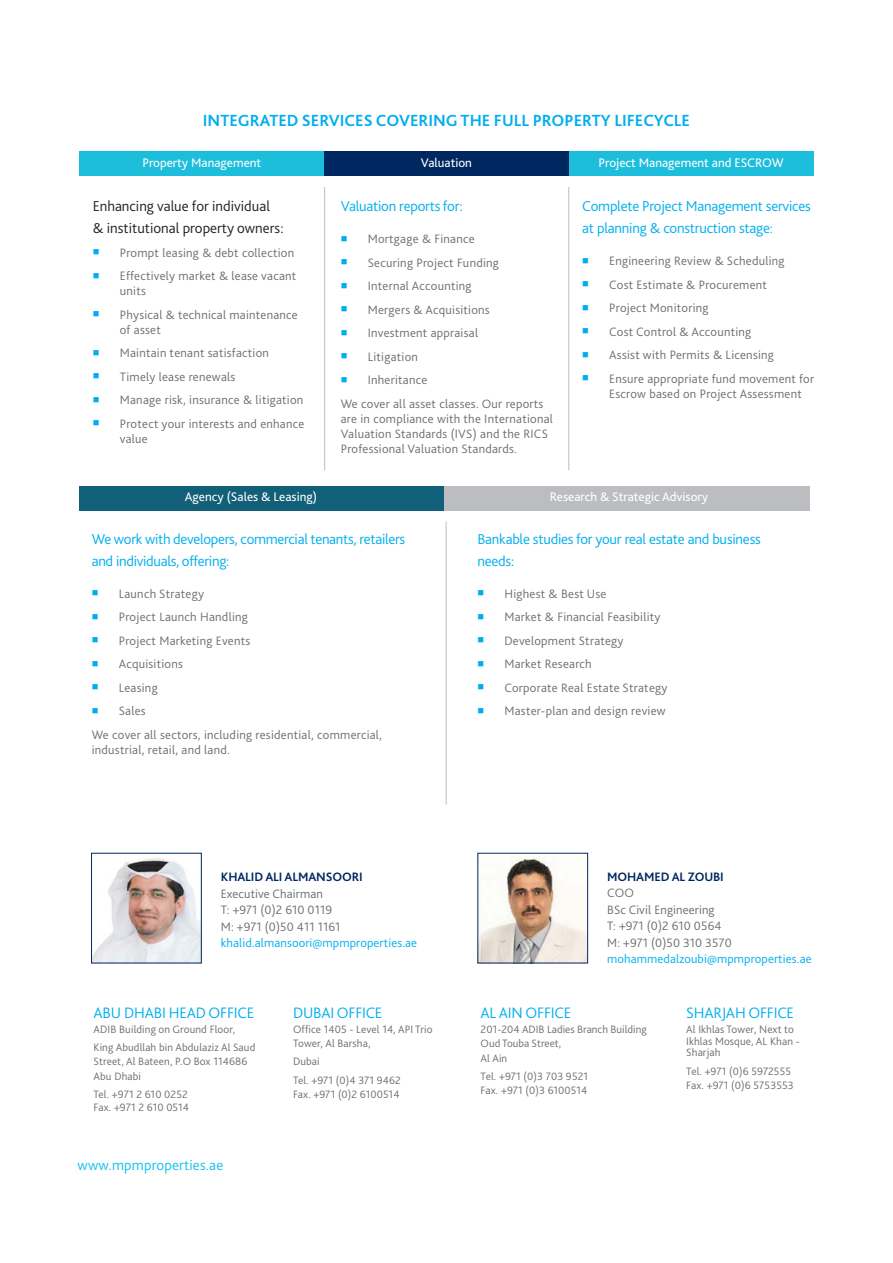
<style>
.page{position:relative;width:893px;height:1263px;background:#fff}
.page>*{position:absolute;margin:0;border:0;box-sizing:border-box;transform-origin:0 0}
.t1{font:700 16.95px "Bliss 2";color:#00aeef}
.t2{font:300 15.75px "Bliss 2";letter-spacing:-.015em;color:#00aeef}
.t3{font:300 15px/21.8px "Bliss 2";letter-spacing:-.015em;color:#00aeef}
.t4{font:300 15px/21.8px "Bliss 2";color:#231f20}
.t5{font:300 15px "Bliss 2";letter-spacing:.01em;color:#15c0f2}
.t6{font:13.05px "Bliss 2";color:#fff}
.t7{font:300 12.75px/16.5px "Bliss 2";letter-spacing:.02em;color:#6c6d70}
.t8{font:300 11.25px/14.5px "Bliss 2";letter-spacing:.01em;color:#6c6d70}
.s1{font-weight:700;color:#002860}
.s2{color:#00aeef}
</style>
<div class="page">
<div style="left:79px;top:151px;width:245px;height:25px;background:#1cbedc"></div>
<div style="left:324px;top:151px;width:245px;height:25px;background:#002860"></div>
<div style="left:569px;top:151px;width:244px;height:25px;background:#1cbedc"></div>
<div style="left:79px;top:486px;width:366px;height:24px;background:#115f78"></div>
<div style="left:445px;top:486px;width:365px;height:24px;background:#bcbdc0"></div>
<hr style="left:324px;top:187px;width:1px;height:283px;background:#bcbdc0">
<hr style="left:446px;top:521px;width:1px;height:283px;background:#bcbdc0">
<hr style="left:568px;top:187px;width:1px;height:283px;background:#bcbdc0">
<img style="left:479px;top:857px;width:107px;height:104px">
<img style="left:93px;top:858px;width:107px;height:103px">
<div style="left:91px;top:853px;width:111px;height:110px;border:1px solid #002860"></div>
<p class="t1" style="left:203px;top:110px;width:489px">INTEGRATED SERVICES COVERING THE FULL PROPERTY LIFECYCLE</p>
<p class="t6" style="left:142px;top:155px;width:120px">Property Management</p>
<p class="t6" style="left:598px;top:155px;width:187px">Project Management and ESCROW</p>
<p class="t6" style="left:421px;top:155px;width:53px">Valuation</p>
<p class="t4" style="left:93px;top:195px;width:192px">Enhancing value for individual &amp; institutional property owners:</p>
<p class="t7" style="left:120px;top:244px;width:176px">Prompt leasing &amp; debt collection</p>
<p class="t7" style="left:120px;top:268px;width:178px;line-height:15px">Effectively market &amp; lease vacant units</p>
<p class="t7" style="left:120px;top:306px;width:180px;line-height:15px">Physical &amp; technical maintenance of asset</p>
<p class="t7" style="left:120px;top:344px;width:151px">Maintain tenant satisfaction</p>
<p class="t7" style="left:120px;top:368px;width:117px">Timely lease renewals</p>
<p class="t7" style="left:120px;top:391px;width:185px">Manage risk, insurance &amp; litigation</p>
<p class="t7" style="left:120px;top:415px;width:186px;line-height:15px">Protect your interests and enhance value</p>
<p class="t3" style="left:341px;top:195px;width:123px">Valuation reports for:</p>
<p class="t7" style="left:368px;top:230px;width:108px">Mortgage &amp; Finance</p>
<p class="t7" style="left:368px;top:254px;width:133px">Securing Project Funding</p>
<p class="t7" style="left:368px;top:277px;width:105px">Internal Accounting</p>
<p class="t7" style="left:368px;top:301px;width:123px">Mergers &amp; Acquisitions</p>
<p class="t7" style="left:368px;top:324px;width:112px">Investment appraisal</p>
<p class="t7" style="left:368px;top:348px;width:52px">Litigation</p>
<p class="t7" style="left:368px;top:371px;width:61px">Inheritance</p>
<p class="t7" style="left:341px;top:396px;width:214px;line-height:15px">We cover all asset classes. Our reports are in compliance with the International Valuation Standards (IVS) and the RICS Professional Valuation Standards.</p>
<p class="t3" style="left:582px;top:195px;width:230px">Complete Project Management services at planning &amp; construction stage:</p>
<p class="t7" style="left:609px;top:252px;width:177px">Engineering Review &amp; Scheduling</p>
<p class="t7" style="left:609px;top:276px;width:159px">Cost Estimate &amp; Procurement</p>
<p class="t7" style="left:609px;top:299px;width:101px">Project Monitoring</p>
<p class="t7" style="left:609px;top:323px;width:144px">Cost Control &amp; Accounting</p>
<p class="t7" style="left:609px;top:346px;width:166px">Assist with Permits &amp; Licensing</p>
<p class="t7" style="left:609px;top:370px;width:206px;line-height:15px">Ensure appropriate fund movement for<br>Escrow based on Project Assessment</p>
<p class="t6" style="left:185px;top:489px;width:134px">Agency (Sales &amp; Leasing)</p>
<p class="t6" style="left:550px;top:489px;width:160px">Research &amp; Strategic Advisory</p>
<p class="t3" style="left:92px;top:528px;width:315px">We work with developers, commercial tenants, retailers and individuals, offering:</p>
<p class="t7" style="left:119px;top:585px;width:87px">Launch Strategy</p>
<p class="t7" style="left:119px;top:608px;width:131px">Project Launch Handling</p>
<p class="t7" style="left:119px;top:632px;width:133px">Project Marketing Events</p>
<p class="t7" style="left:119px;top:655px;width:66px">Acquisitions</p>
<p class="t7" style="left:119px;top:679px;width:40px">Leasing</p>
<p class="t7" style="left:119px;top:702px;width:28px">Sales</p>
<p class="t7" style="left:92px;top:727px;width:292px;line-height:15px">We cover all sectors, including residential, commercial, industrial, retail, and land.</p>
<p class="t3" style="left:477px;top:528px;width:285px">Bankable studies for your real estate and business needs:</p>
<p class="t7" style="left:504px;top:585px;width:104px">Highest &amp; Best Use</p>
<p class="t7" style="left:504px;top:608px;width:158px">Market &amp; Financial Feasibility</p>
<p class="t7" style="left:504px;top:632px;width:121px">Development Strategy</p>
<p class="t7" style="left:504px;top:655px;width:89px">Market Research</p>
<p class="t7" style="left:504px;top:679px;width:164px">Corporate Real Estate Strategy</p>
<p class="t7" style="left:504px;top:702px;width:163px">Master-plan and design review</p>
<p class="t7" style="left:221px;top:868px;width:198px"><span class="s1">KHALID ALI ALMANSOORI<br></span>Executive Chairman<br>T: +971 (0)2 610 0119<br>M: +971 (0)50 411 1161 <span class="s2">khalid.almansoori@mpmproperties.ae</span></p>
<p class="t2" style="left:94px;top:1003px;width:162px">ABU DHABI HEAD OFFICE</p>
<p class="t8" style="left:94px;top:1021px;width:143px">ADIB Building on Ground Floor,</p>
<p class="t8" style="left:94px;top:1039px;width:163px">King Abudllah bin Abdulaziz Al Saud<br>Street, Al Bateen, P.O Box 114686<br>Abu Dhabi</p>
<p class="t8" style="left:94px;top:1087px;width:96px">Tel. +971 2 610 0252</p>
<p class="t8" style="left:94px;top:1099px;width:97px">Fax. +971 2 610 0514</p>
<p class="t5" style="left:78px;top:1155px;width:147px">www.mpmproperties.ae</p>
<p class="t2" style="left:293px;top:1003px;width:91px">DUBAI OFFICE</p>
<p class="t8" style="left:293px;top:1021px;width:141px">Office 1405 - Level 14, API Trio<br>Tower, Al Barsha,</p>
<p class="t8" style="left:293px;top:1054px;width:28px">Dubai</p>
<p class="t8" style="left:293px;top:1072px;width:109px">Tel. +971 (0)4 371 9462<br>Fax. +971 (0)2 6100514</p>
<p class="t7" style="left:607px;top:868px;width:206px"><span class="s1">MOHAMED AL ZOUBI<br></span>COO<br>BSc Civil Engineering<br>T: +971 (0)2 610 0564<br>M: +971 (0)50 310 3570 <span class="s2">mohammedalzoubi@mpmproperties.ae</span></p>
<p class="t2" style="left:481px;top:1003px;width:92px">AL AIN OFFICE</p>
<p class="t8" style="left:481px;top:1021px;width:168px">201-204 ADIB Ladies Branch Building<br>Oud Touba Street,<br>Al Ain</p>
<p class="t8" style="left:481px;top:1068px;width:109px">Tel. +971 (0)3 703 9521<br>Fax. +971 (0)3 6100514</p>
<p class="t2" style="left:686px;top:1003px;width:109px">SHARJAH OFFICE</p>
<p class="t8" style="left:686px;top:1023px;width:115px;line-height:11.6px">Al Ikhlas Tower, Next to<br>Ikhlas Mosque, AL Khan -<br>Sharjah</p>
<p class="t8" style="left:686px;top:1063px;width:109px">Tel. +971 (0)6 5972555<br>Fax. +971 (0)6 5753553</p>
</div>
